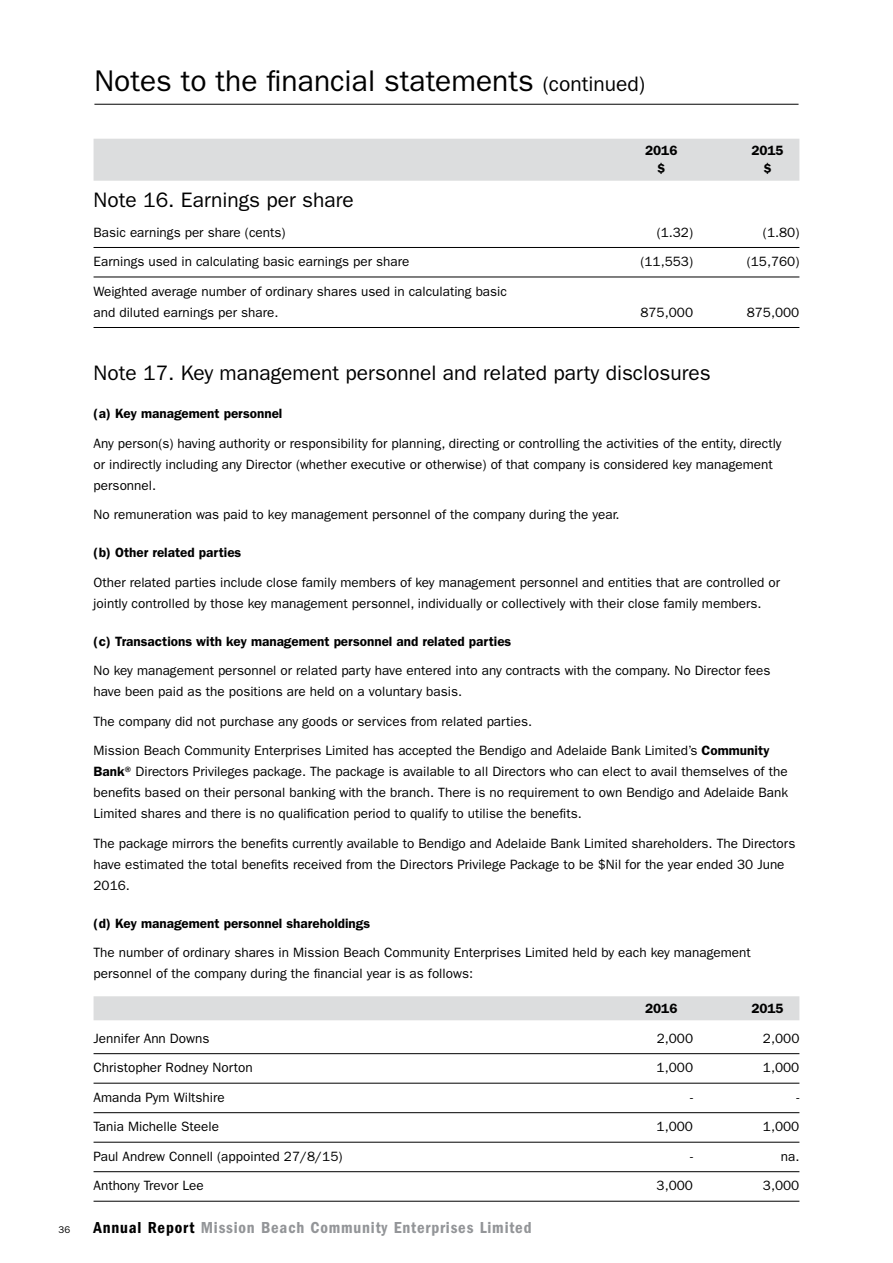
<style>
.page{position:relative;width:893px;height:1263px;background:#fff}
.page>*{position:absolute;margin:0;border:0;box-sizing:border-box;transform-origin:0 0}
.t1{font:30px "Franklin Gothic";color:#000}
.t2{font:21px "Franklin Gothic";color:#000}
.t3{font:600 condensed 16.5px "Franklin Gothic";letter-spacing:.05em;color:#939598}
.t4{font:13.5px/21px "Franklin Gothic";color:#000}
.t5{font:600 13.5px "Franklin Gothic";color:#000}
.t6{font:9.75px "Franklin Gothic";color:#000}
.s1{font-size:21px}
.s2{font-weight:600}
.s3{color:#000}
</style>
<div class="page">
<hr style="left:94px;top:104px;width:704px;height:1px;background:#000">
<hr style="left:94px;top:247px;width:705px;height:1px;background:#000">
<hr style="left:94px;top:277px;width:705px;height:1px;background:#000">
<hr style="left:94px;top:327px;width:705px;height:1px;background:#000">
<div style="left:94px;top:996px;width:705px;height:24px;background:#dcddde"></div>
<hr style="left:94px;top:1053px;width:705px;height:1px;background:#000">
<hr style="left:94px;top:1083px;width:705px;height:1px;background:#000">
<hr style="left:94px;top:1112px;width:705px;height:1px;background:#000">
<hr style="left:94px;top:1142px;width:705px;height:1px;background:#000">
<hr style="left:94px;top:1171px;width:705px;height:1px;background:#000">
<hr style="left:94px;top:1201px;width:705px;height:1px;background:#000">
<div style="left:94px;top:139px;width:705px;height:42px;background:#dcddde"></div>
<h1 class="t1" style="left:94px;top:64px;width:552px">Notes to the financial statements <span class="s1">(continued)</span></h1>
<p class="t5" style="left:645px;top:142px;width:34px">2016</p>
<p class="t5" style="left:751px;top:142px;width:34px">2015</p>
<p class="t5" style="left:657px;top:160px;width:10px">$</p>
<p class="t5" style="left:763px;top:160px;width:10px">$</p>
<h2 class="t2" style="left:94px;top:188px;width:262px">Note 16. Earnings per share</h2>
<p class="t4" style="left:94px;top:222px;width:193px">Basic earnings per share (cents)</p>
<p class="t4" style="left:657px;top:222px;width:38px">(1.32)</p>
<p class="t4" style="left:763px;top:222px;width:38px">(1.80)</p>
<p class="t4" style="left:94px;top:251px;width:317px">Earnings used in calculating basic earnings per share</p>
<p class="t4" style="left:640px;top:251px;width:54px">(11,553)</p>
<p class="t4" style="left:747px;top:251px;width:54px">(15,760)</p>
<p class="t4" style="left:94px;top:281px;width:415px">Weighted average number of ordinary shares used in calculating basic and diluted earnings per share.</p>
<p class="t4" style="left:640px;top:302px;width:54px">875,000</p>
<p class="t4" style="left:747px;top:302px;width:54px">875,000</p>
<h2 class="t2" style="left:94px;top:361px;width:619px">Note 17. Key management personnel and related party disclosures</h2>
<p class="t5" style="left:94px;top:406px;width:190px">(a) Key management personnel</p>
<p class="t4" style="left:94px;top:433px;width:690px">Any person(s) having authority or responsibility for planning, directing or controlling the activities of the entity, directly or indirectly including any Director (whether executive or otherwise) of that company is considered key management personnel.</p>
<p class="t4" style="left:94px;top:504px;width:528px">No remuneration was paid to key management personnel of the company during the year.</p>
<p class="t5" style="left:94px;top:545px;width:149px">(b) Other related parties</p>
<p class="t4" style="left:94px;top:572px;width:688px">Other related parties include close family members of key management personnel and entities that are controlled or jointly controlled by those key management personnel, individually or collectively with their close family members.</p>
<p class="t5" style="left:94px;top:633px;width:419px">(c) Transactions with key management personnel and related parties</p>
<p class="t4" style="left:94px;top:660px;width:678px">No key management personnel or related party have entered into any contracts with the company. No Director fees have been paid as the positions are held on a voluntary basis.</p>
<p class="t4" style="left:94px;top:706px;width:678px;line-height:29.5px">The company did not purchase any goods or services from related parties.<br>Mission Beach Community Enterprises Limited has accepted the Bendigo and Adelaide Bank Limited’s <span class="s2">Community</span></p>
<p class="t4" style="left:94px;top:761px;width:696px;text-align:justify"><span class="s2">Bank</span>® Directors Privileges package. The package is available to all Directors who can elect to avail themselves of the benefits based on their personal banking with the branch. There is no requirement to own Bendigo and Adelaide Bank Limited shares and there is no qualification period to qualify to utilise the benefits.</p>
<p class="t4" style="left:94px;top:833px;width:703px">The package mirrors the benefits currently available to Bendigo and Adelaide Bank Limited shareholders. The Directors have estimated the total benefits received from the Directors Privilege Package to be $Nil for the year ended 30 June<br>2016.</p>
<p class="t5" style="left:94px;top:915px;width:278px">(d) Key management personnel shareholdings</p>
<p class="t4" style="left:94px;top:942px;width:659px">The number of ordinary shares in Mission Beach Community Enterprises Limited held by each key management personnel of the company during the financial year is as follows:</p>
<p class="t5" style="left:645px;top:1001px;width:34px">2016</p>
<p class="t5" style="left:751px;top:1001px;width:34px">2015</p>
<p class="t4" style="left:94px;top:1028px;width:117px">Jennifer Ann Downs</p>
<p class="t4" style="left:657px;top:1028px;width:38px">2,000</p>
<p class="t4" style="left:763px;top:1028px;width:38px">2,000</p>
<p class="t4" style="left:94px;top:1057px;width:161px">Christopher Rodney Norton</p>
<p class="t4" style="left:657px;top:1057px;width:38px">1,000</p>
<p class="t4" style="left:763px;top:1057px;width:38px">1,000</p>
<p class="t4" style="left:94px;top:1087px;width:133px">Amanda Pym Wiltshire</p>
<p class="t4" style="left:690px;top:1087px;width:4px">-</p>
<p class="t4" style="left:796px;top:1087px;width:4px">-</p>
<p class="t4" style="left:94px;top:1116px;width:127px">Tania Michelle Steele</p>
<p class="t4" style="left:657px;top:1116px;width:38px">1,000</p>
<p class="t4" style="left:763px;top:1116px;width:38px">1,000</p>
<p class="t4" style="left:93px;top:1146px;width:251px">Paul Andrew Connell (appointed 27/8/15)</p>
<p class="t4" style="left:690px;top:1146px;width:4px">-</p>
<p class="t4" style="left:781px;top:1146px;width:20px">na.</p>
<p class="t4" style="left:93px;top:1175px;width:112px">Anthony Trevor Lee</p>
<p class="t4" style="left:657px;top:1175px;width:38px">3,000</p>
<p class="t4" style="left:763px;top:1175px;width:38px">3,000</p>
<p class="t6" style="left:59px;top:1224px;width:13px">36</p>
<p class="t3" style="left:94px;top:1218px;width:440px"><span class="s3">Annual Report</span> Mission Beach Community Enterprises Limited</p>
</div>
